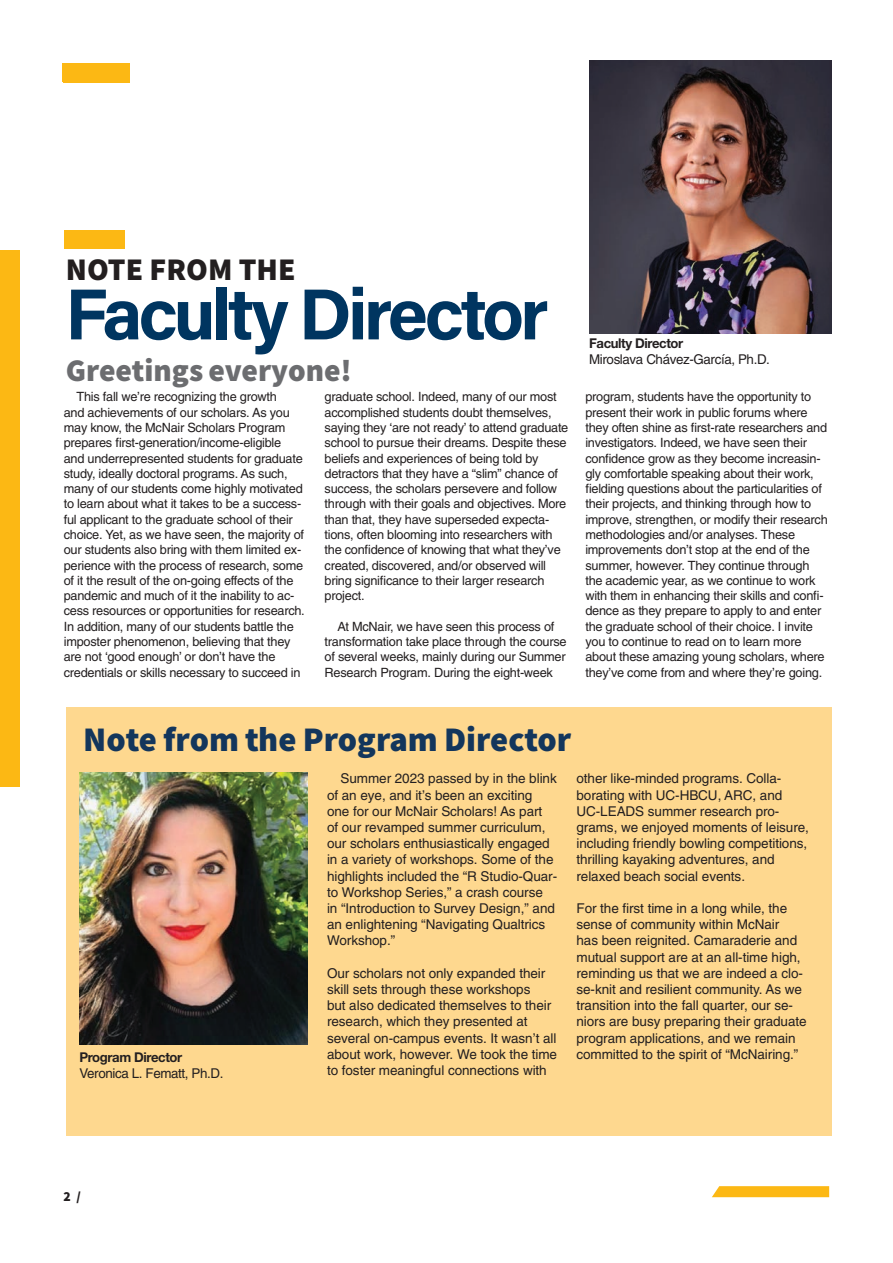
<style>
.page{position:relative;width:893px;height:1263px;background:#fff}
.page>*{position:absolute;margin:0;border:0;box-sizing:border-box;transform-origin:0 0}
.t1{font:72.15px "Acumin Variable Concept";letter-spacing:-.055em;color:#003560}
.t2{font:34.5px "Source Sans Variable";color:#13365c}
.t3{font:31.5px "Source Sans Variable";color:#6c6d70}
.t4{font:31.5px "Source Sans Variable";color:#231f20}
.t5{font:13.5px/16.2px "Helvetica";letter-spacing:-.005em;color:#231f20}
.t6{font:13.5px "Helvetica";letter-spacing:-.03em;color:#231f20}
.t7{font:700 13.5px "Helvetica Neue";letter-spacing:-.03em;color:#231f20}
.t8{font:13.5px "Source Sans Variable";color:#231f20}
.t9{font:12.75px/15.3px "Helvetica";letter-spacing:-.02em;color:#231f20}
</style>
<div class="page">
<div style="left:63px;top:64px;width:66px;height:18px;background:#fcb814"></div>
<div style="left:0;top:251px;width:20px;height:536px;background:#fcb814"></div>
<svg style="left:712px;top:1186px;width:117px;height:11px"></svg>
<div style="left:64px;top:64px;width:66px;height:19px;background:#fcb814"></div>
<img style="left:589px;top:61px;width:242px;height:272px">
<div style="left:65px;top:230px;width:60px;height:18px;background:#fcb814"></div>
<div style="left:66px;top:707px;width:765px;height:428px;background:#fed88f"></div>
<img style="left:79px;top:773px;width:229px;height:272px">
<h3 class="t4" style="left:66px;top:251px;width:231px">NOTE FROM THE</h3>
<h1 class="t1" style="left:65px;top:265px;width:485px">Faculty Director</h1>
<h3 class="t3" style="left:66px;top:351px;width:287px">Greetings everyone!</h3>
<p class="t9" style="left:64px;top:389px;width:242px;text-indent:13px">This fall we’re recognizing the growth<br>and achievements of our scholars. As you may know, the McNair Scholars Program prepares first-generation/income-eligible and underrepresented students for graduate study, ideally doctoral programs. As such, many of our students come highly motivated to learn about what it takes to be a success&shy;ful applicant to the graduate school of their choice. Yet, as we have seen, the majority of our students also bring with them limited ex&shy;perience with the process of research, some of it the result of the on-going effects of the pandemic and much of it the inability to ac&shy;cess resources or opportunities for research.<br>In addition, many of our students battle the imposter phenomenon, believing that they are not ‘good enough’ or don’t have the credentials or skills necessary to succeed in</p>
<p class="t9" style="left:324px;top:389px;width:245px">graduate school. Indeed, many of our most accomplished students doubt themselves, saying they ‘are not ready’ to attend graduate school to pursue their dreams. Despite these beliefs and experiences of being told by detractors that they have a “slim” chance of success, the scholars persevere and follow through with their goals and objectives. More than that, they have superseded expecta&shy;tions, often blooming into researchers with the confidence of knowing that what they’ve created, discovered, and/or observed will bring significance to their larger research project.</p>
<p class="t9" style="left:324px;top:619px;width:243px;text-indent:13px">At McNair, we have seen this process of transformation take place through the course of several weeks, mainly during our Summer Research Program. During the eight-week</p>
<p class="t7" style="left:589px;top:335px;width:96px">Faculty Director</p>
<p class="t6" style="left:589px;top:351px;width:182px">Miroslava Chávez-García, Ph.D.</p>
<p class="t9" style="left:585px;top:389px;width:244px">program, students have the opportunity to present their work in public forums where they often shine as first-rate researchers and investigators. Indeed, we have seen their confidence grow as they become increasin&shy;gly comfortable speaking about their work, fielding questions about the particularities of their projects, and thinking through how to improve, strengthen, or modify their research methodologies and/or analyses. These improvements don’t stop at the end of the summer, however. They continue through the academic year, as we continue to work with them in enhancing their skills and confi&shy;dence as they prepare to apply to and enter the graduate school of their choice. I invite you to continue to read on to learn more about these amazing young scholars, where they’ve come from and where they’re going.</p>
<h2 class="t2" style="left:83px;top:719px;width:489px">Note from the Program Director</h2>
<p class="t5" style="left:327px;top:770px;width:232px;text-indent:14px">Summer 2023 passed by in the blink of an eye, and it’s been an exciting one for our McNair Scholars! As part<br>of our revamped summer curriculum, our scholars enthusiastically engaged in a variety of workshops. Some of the highlights included the “R Studio-Quar&shy;to Workshop Series,” a crash course<br>in “Introduction to Survey Design,” and an enlightening “Navigating Qualtrics Workshop.”</p>
<p class="t5" style="left:327px;top:965px;width:231px">Our scholars not only expanded their skill sets through these workshops<br>but also dedicated themselves to their research, which they presented at several on-campus events. It wasn’t all about work, however. We took the time to foster meaningful connections with</p>
<p class="t5" style="left:576px;top:770px;width:234px">other like-minded programs. Colla&shy;borating with UC-HBCU, ARC, and UC-LEADS summer research pro&shy;grams, we enjoyed moments of leisure, including friendly bowling competitions, thrilling kayaking adventures, and relaxed beach social events.</p>
<p class="t5" style="left:576px;top:900px;width:232px">For the first time in a long while, the sense of community within McNair<br>has been reignited. Camaraderie and mutual support are at an all-time high, reminding us that we are indeed a clo&shy;se-knit and resilient community. As we transition into the fall quarter, our se&shy;niors are busy preparing their graduate program applications, and we remain</p>
<p class="t7" style="left:79px;top:1049px;width:104px">Program Director</p>
<p class="t5" style="left:576px;top:1046px;width:223px">committed to the spirit of “McNairing.”</p>
<p class="t6" style="left:79px;top:1066px;width:146px">Veronica L. Fematt, Ph.D.</p>
<p class="t8" style="left:63px;top:1188px;width:19px">2 /</p>
</div>
